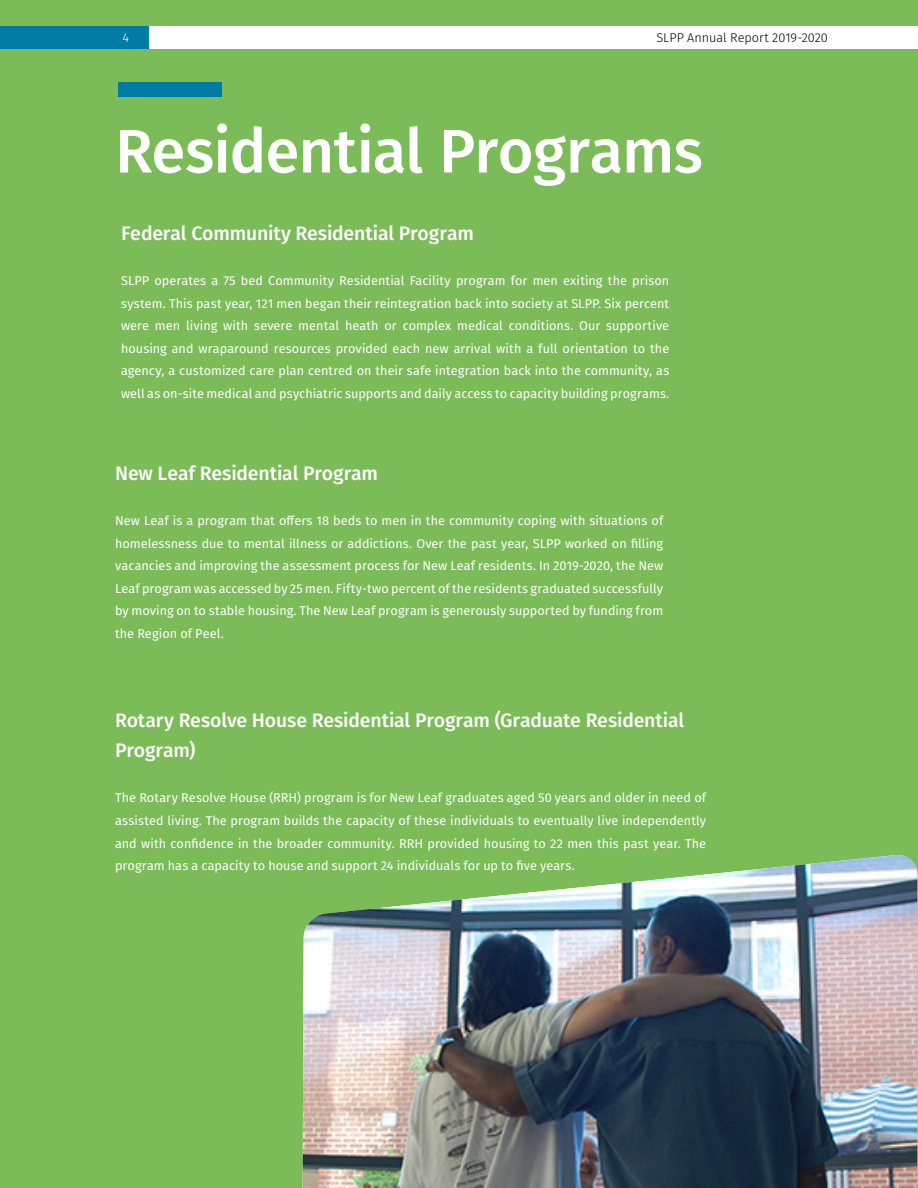
<style>
.page{position:relative;width:918px;height:1188px;background:#7bbb58}
.page>*{position:absolute;margin:0;border:0;box-sizing:border-box;transform-origin:0 0}
.t1{font:500 61.5px "Fira Sans";letter-spacing:-.01em;color:#fff}
.t2{font:500 19.5px/30px "Fira Sans";letter-spacing:-.01em;color:#fff}
.t3{font:12.75px/22.5px "Fira Sans";color:#fff;text-align:justify}
.t4{font:300 12.75px "Fira Sans";color:#000}
.t5{font:300 12.75px "Fira Sans";color:#fff}
</style>
<div class="page">
<img style="left:303px;top:855px;width:614px;height:333px">
<div style="left:118px;top:82px;width:104px;height:15px;background:#007ba6"></div>
<div style="left:0;top:26px;width:149px;height:23px;background:#007ba6"></div>
<div style="left:149px;top:26px;width:769px;height:23px;background:#fff"></div>
<p class="t5" style="left:123px;top:28px;width:8px">4</p>
<p class="t4" style="left:656px;top:28px;width:173px">SLPP Annual Report 2019-2020</p>
<h1 class="t1" style="left:115px;top:102px;width:589px">Residential Programs</h1>
<h2 class="t2" style="left:121px;top:217px;width:354px">Federal Community Residential Program</h2>
<p class="t3" style="left:121px;top:269px;width:550px">SLPP operates a 75 bed Community Residential Facility program for men exiting the prison system. This past year, 121 men began their reintegration back into society at SLPP. Six percent were men living with severe mental heath or complex medical conditions. Our supportive housing and wraparound resources provided each new arrival with a full orientation to the agency, a customized care plan centred on their safe integration back into the community, as well as on-site medical and psychiatric supports and daily access to capacity building programs.</p>
<h2 class="t2" style="left:115px;top:457px;width:265px">New Leaf Residential Program</h2>
<p class="t3" style="left:115px;top:509px;width:550px">New Leaf is a program that offers 18 beds to men in the community coping with situations of homelessness due to mental illness or addictions. Over the past year, SLPP worked on filling vacancies and improving the assessment process for New Leaf residents. In 2019-2020, the New Leaf program was accessed by 25 men. Fifty-two percent of the residents graduated successfully by moving on to stable housing. The New Leaf program is generously supported by funding from the Region of Peel.</p>
<h2 class="t2" style="left:115px;top:705px;width:571px">Rotary Resolve House Residential Program (Graduate Residential<br>Program)</h2>
<p class="t3" style="left:115px;top:786px;width:593px">The Rotary Resolve House (RRH) program is for New Leaf graduates aged 50 years and older in need of assisted living. The program builds the capacity of these individuals to eventually live independently and with confidence in the broader community. RRH provided housing to 22 men this past year. The program has a capacity to house and support 24 individuals for up to five years.</p>
</div>
